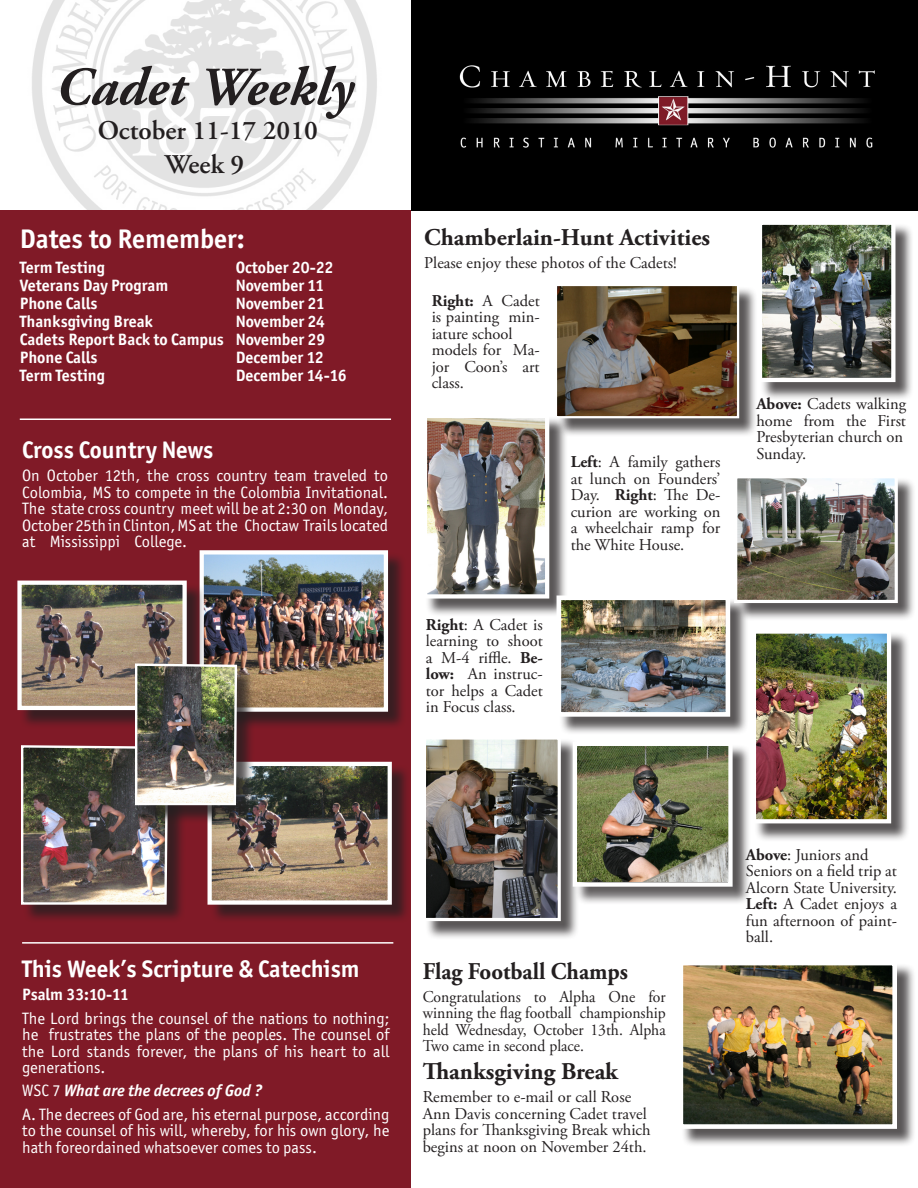
<style>
.page{position:relative;width:918px;height:1188px;background:#fff}
.page>*{position:absolute;margin:0;border:0;box-sizing:border-box;transform-origin:0 0}
.t1{font:italic 700 54px "Adobe Garamond Pro";color:#231f20}
.t2{font:600 27px "Adobe Garamond Pro";color:#231f20}
.t3{font:700 27px "Officina San ITC";color:#fff}
.t4{font:700 24px "Officina San ITC";color:#fff}
.t5{font:700 24px "Adobe Garamond Pro";color:#231f20}
.t6{font:700 24px "Adobe Garamond Pro";color:#231f20;scale:.95 1}
.t7{font:16.5px/16.5px "Adobe Garamond Pro";color:#231f20;text-align:justify}
.t8{font:16.5px/16.5px "Officina San ITC";color:#fff;text-align:justify}
.t9{font:700 16.5px "Officina San ITC";color:#fff}
.t10{font:16.5px/16.5px "Adobe Garamond Pro";color:#231f20;text-align:justify;scale:.95 1}
.t11{font:italic 700 16.5px "Officina San ITC";color:#fff}
.s1{font-weight:700}
.s2{font-weight:400;font-style:normal}
</style>
<div class="page">
<div style="left:425px;top:739px;width:155px;height:201px;background:#231f20;opacity:.75"></div>
<img style="left:427px;top:740px;width:130px;height:177px">
<div style="left:423px;top:736px;width:138px;height:185px;border:3px solid #fff"></div>
<img style="left:32px;top:0;width:345px;height:210px">
<div style="left:0;top:210px;width:411px;height:978px;background:#801a27"></div>
<img style="left:411px;top:0;width:507px;height:211px">
<hr style="left:20px;top:418px;width:371px;height:2px;background:#fff">
<hr style="left:22px;top:942px;width:371px;height:2px;background:#fff">
<div style="left:575px;top:744px;width:176px;height:161px;background:#231f20;opacity:.75"></div>
<img style="left:578px;top:747px;width:150px;height:135px">
<div style="left:573px;top:742px;width:160px;height:145px;border:4px solid #fff"></div>
<div style="left:557px;top:286px;width:201px;height:151px;background:#231f20;opacity:.75"></div>
<img style="left:558px;top:287px;width:178px;height:128px">
<div style="left:555px;top:284px;width:184px;height:134px;border:2px solid #fff"></div>
<div style="left:425px;top:416px;width:143px;height:202px;background:#231f20;opacity:.75"></div>
<img style="left:428px;top:419px;width:116px;height:175px">
<div style="left:423px;top:414px;width:126px;height:185px;border:4px solid #fff"></div>
<div style="left:202px;top:553px;width:204px;height:177px;background:#231f20;opacity:.75"></div>
<img style="left:205px;top:555px;width:178px;height:152px">
<div style="left:200px;top:550px;width:188px;height:162px;border:4px solid #fff"></div>
<div style="left:210px;top:764px;width:201px;height:159px;background:#231f20;opacity:.75"></div>
<img style="left:238px;top:767px;width:149px;height:133px">
<div style="left:208px;top:762px;width:184px;height:143px;border:4px solid #fff"></div>
<div style="left:559px;top:598px;width:190px;height:137px;background:#231f20;opacity:.75"></div>
<img style="left:563px;top:602px;width:161px;height:109px">
<div style="left:557px;top:596px;width:173px;height:121px;border:5px solid #fff"></div>
<div style="left:23px;top:747px;width:164px;height:176px;background:#231f20;opacity:.75"></div>
<div style="left:736px;top:477px;width:181px;height:145px;background:#231f20;opacity:.75"></div>
<img style="left:738px;top:479px;width:156px;height:120px">
<div style="left:734px;top:475px;width:164px;height:128px;border:3px solid #fff"></div>
<div style="left:760px;top:223px;width:154px;height:178px;background:#231f20;opacity:.75"></div>
<img style="left:763px;top:226px;width:127px;height:151px">
<div style="left:758px;top:221px;width:137px;height:161px;border:4px solid #fff"></div>
<div style="left:754px;top:632px;width:156px;height:210px;background:#231f20;opacity:.75"></div>
<img style="left:757px;top:634px;width:129px;height:184px">
<div style="left:752px;top:629px;width:139px;height:194px;border:4px solid #fff"></div>
<div style="left:681px;top:963px;width:235px;height:185px;background:#231f20;opacity:.75"></div>
<img style="left:685px;top:967px;width:206px;height:156px">
<div style="left:679px;top:961px;width:218px;height:168px;border:5px solid #fff"></div>
<div style="left:20px;top:583px;width:185px;height:146px;background:#231f20;opacity:.75"></div>
<img style="left:22px;top:586px;width:160px;height:76px">
<div style="left:17px;top:581px;width:170px;height:129px;border:4px solid #fff"></div>
<div style="left:137px;top:666px;width:119px;height:158px;background:#231f20;opacity:.75"></div>
<img style="left:20px;top:662px;width:218px;height:244px">
<p class="t1" style="left:56px;top:56px;width:299px">Cadet Weekly</p>
<p class="t2" style="left:98px;top:115px;width:222px">October 11-17 2010</p>
<p class="t2" style="left:165px;top:149px;width:81px">Week 9</p>
<p class="t3" style="left:20px;top:222px;width:227px">Dates to Remember:</p>
<p class="t9" style="left:20px;top:257px;width:87px">Term Testing</p>
<p class="t9" style="left:236px;top:257px;width:99px">October 20-22</p>
<p class="t9" style="left:20px;top:275px;width:150px">Veterans Day Program</p>
<p class="t9" style="left:236px;top:275px;width:90px">November 11</p>
<p class="t9" style="left:20px;top:293px;width:79px">Phone Calls</p>
<p class="t9" style="left:236px;top:293px;width:91px">November 21</p>
<p class="t9" style="left:20px;top:311px;width:135px">Thanksgiving Break</p>
<p class="t9" style="left:236px;top:311px;width:91px">November 24</p>
<p class="t9" style="left:20px;top:329px;width:307px">Cadets Report Back to Campus November 29</p>
<p class="t9" style="left:20px;top:347px;width:79px">Phone Calls</p>
<p class="t9" style="left:236px;top:347px;width:89px">December 12</p>
<p class="t9" style="left:20px;top:365px;width:87px">Term Testing</p>
<p class="t9" style="left:236px;top:365px;width:112px">December 14-16</p>
<p class="t4" style="left:22px;top:435px;width:193px">Cross Country News</p>
<p class="t8" style="left:22px;top:467px;width:367px">On October 12th, the cross country team traveled to Colombia, MS to compete in the Colombia Invitational.<br>The state cross country meet will be at 2:30 on Monday, October 25th in Clinton, MS at the Choctaw Trails located at Mississippi College.</p>
<p class="t5" style="left:424px;top:224px;width:287px">Chamberlain-Hunt Activities</p>
<p class="t7" style="left:424px;top:256px;width:254px">Please enjoy these photos of the Cadets!</p>
<p class="t7" style="left:432px;top:293px;width:110px"><span class="s1">Right:</span> A Cadet is painting min&shy;iature school</p>
<p class="t7" style="left:432px;top:342px;width:110px">models for Ma&shy;jor Coon’s art class.</p>
<p class="t7" style="left:426px;top:617px;width:119px"><span class="s1">Right</span>: A Cadet is learning to shoot a M-4 riffle. <span class="s1">Be&shy;low:</span> An instruc&shy;tor helps a Cadet in Focus class.</p>
<p class="t7" style="left:571px;top:454px;width:151px"><span class="s1">Left</span>: A family gathers at lunch on Founders’ Day. <span class="s1">Right</span>: The De&shy;curion are working on a wheelchair ramp for the White House.</p>
<p class="t7" style="left:756px;top:397px;width:151px"><span class="s1">Above:</span> Cadets walking home from the First Presbyterian church on</p>
<p class="t7" style="left:756px;top:446px;width:51px">Sunday.</p>
<p class="t4" style="left:22px;top:954px;width:339px">This Week’s Scripture &amp; Catechism</p>
<p class="t9" style="left:22px;top:985px;width:108px">Psalm 33:10-11</p>
<p class="t8" style="left:22px;top:1010px;width:369px">The Lord brings the counsel of the nations to nothing; he frustrates the plans of the peoples. The counsel of the Lord stands forever, the plans of his heart to all generations.</p>
<p class="t11" style="left:22px;top:1081px;width:241px"><span class="s2">WSC 7</span> What are the decrees of God ?</p>
<p class="t8" style="left:22px;top:1106px;width:369px">A. The decrees of God are, his eternal purpose, according to the counsel of his will, whereby, for his own glory, he hath foreordained whatsoever comes to pass.</p>
<p class="t6" style="left:423px;top:957px;width:218px">Flag Football Champs</p>
<p class="t10" style="left:423px;top:989px;width:257px">Congratulations to Alpha One for winning the flag football championship held Wednesday, October 13th. Alpha Two came in second place.</p>
<p class="t5" style="left:423px;top:1058px;width:197px">Thanksgiving Break</p>
<p class="t7" style="left:423px;top:1089px;width:230px;text-align:left">Remember to e-mail or call Rose Ann Davis concerning Cadet travel plans for Thanksgiving Break which begins at noon on November 24th.</p>
<p class="t7" style="left:746px;top:847px;width:124px"><span class="s1">Above</span>: Juniors and</p>
<p class="t7" style="left:746px;top:863px;width:153px">Seniors on a field trip at Alcorn State University.<br><span class="s1">Left:</span> A Cadet enjoys a fun afternoon of paint&shy;ball.</p>
</div>
